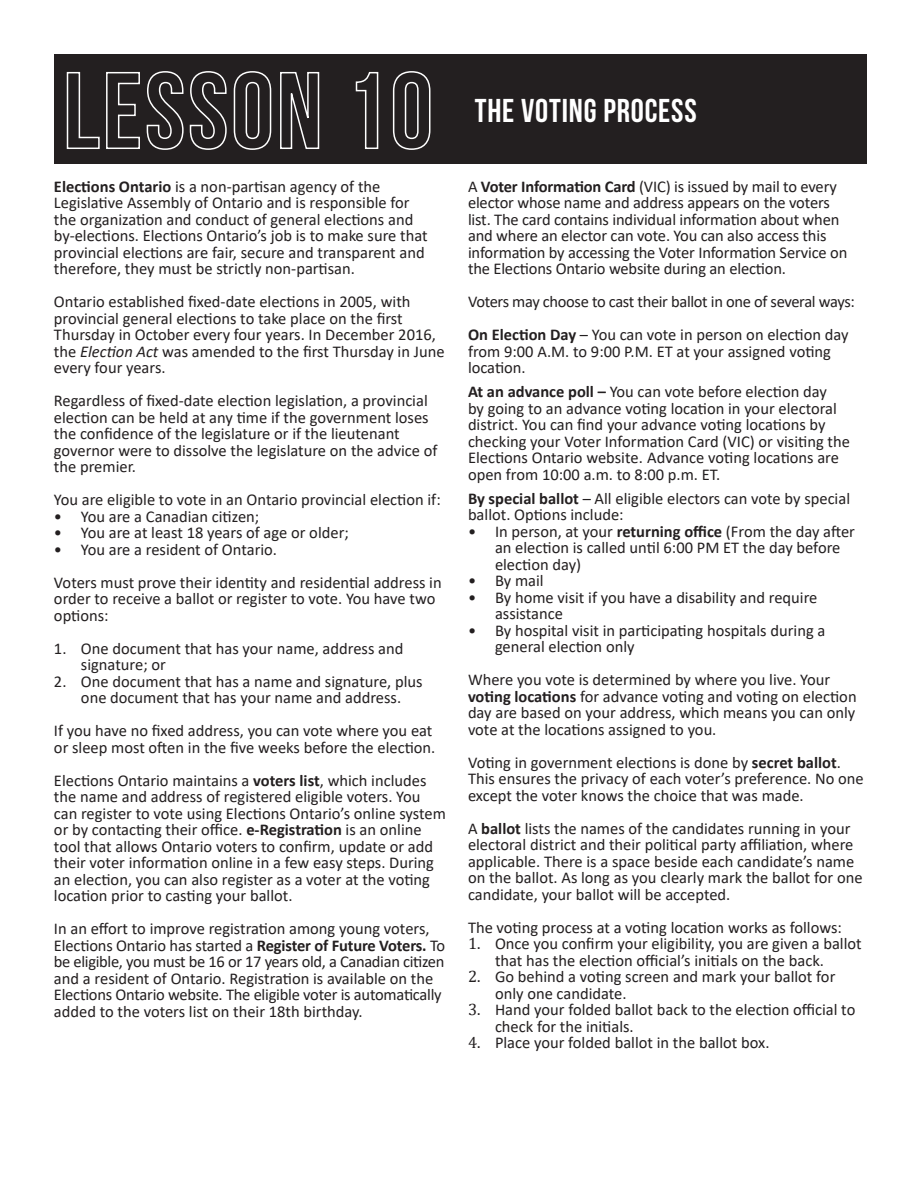
<style>
.page{position:relative;width:918px;height:1188px;background:#fff}
.page>*{position:absolute;margin:0;border:0;box-sizing:border-box;transform-origin:0 0}
.lesson_title{font:700 33px "Bebas Neue";letter-spacing:.025em;color:#fff}
.Normal__Web{font:16.5px/16.5px "Calibri";color:#231f20}
.Normal__Web-2{font:16.5px "Calibri";letter-spacing:-.02em;color:#231f20}
.s1{font-weight:700}
.s2{font-style:italic}
.s3{font-family:"Cambria"}
</style>
<div class="page">
<div style="left:54px;top:54px;width:812px;height:109px;background:#231f20"></div>
<svg style="left:66px;top:71px;width:161px;height:79px"></svg>
<svg style="left:233px;top:71px;width:39px;height:79px"></svg>
<svg style="left:280px;top:71px;width:40px;height:78px"></svg>
<svg style="left:355px;top:71px;width:24px;height:78px"></svg>
<svg style="left:392px;top:71px;width:39px;height:79px"></svg>
<p class="Normal__Web" style="left:54px;top:178px;width:375px"><span class="s1">Elections Ontario</span> is a non-partisan agency of the Legislative Assembly of Ontario and is responsible for the organization and conduct of general elections and by-elections. Elections Ontario’s job is to make sure that provincial elections are fair, secure and transparent and therefore, they must be strictly non-partisan.</p>
<p class="Normal__Web" style="left:54px;top:293px;width:392px">Ontario established fixed-date elections in 2005, with provincial general elections to take place on the first Thursday in October every four years. In December 2016, the <span class="s2">Election Act</span> was amended to the first Thursday in June every four years.</p>
<p class="Normal__Web" style="left:54px;top:392px;width:385px">Regardless of fixed-date election legislation, a provincial election can be held at any time if the government loses the confidence of the legislature or if the lieutenant governor were to dissolve the legislature on the advice of the premier.</p>
<p class="Normal__Web" style="left:54px;top:491px;width:388px">You are eligible to vote in an Ontario provincial election if:</p>
<p class="Normal__Web" style="left:54px;top:508px;width:207px">• You are a Canadian citizen;</p>
<p class="Normal__Web" style="left:54px;top:524px;width:296px">• You are at least 18 years of age or older;</p>
<p class="Normal__Web" style="left:54px;top:541px;width:225px">• You are a resident of Ontario.</p>
<p class="Normal__Web" style="left:54px;top:574px;width:389px">Voters must prove their identity and residential address in order to receive a ballot or register to vote. You have two options:</p>
<p class="Normal__Web" style="left:81px;top:640px;width:324px;text-indent:-27px">1. One document that has your name, address and signature; or</p>
<p class="Normal__Web" style="left:54px;top:673px;width:370px;text-align:center">2. One document that has a name and signature, plus one document that has your name and address.</p>
<p class="Normal__Web" style="left:54px;top:722px;width:383px">If you have no fixed address, you can vote where you eat or sleep most often in the five weeks before the election.</p>
<p class="Normal__Web" style="left:54px;top:772px;width:393px">Elections Ontario maintains a <span class="s1">voters list</span>, which includes the name and address of registered eligible voters. You can register to vote using Elections Ontario’s online system or by contacting their office. <span class="s1">e-Registration</span> is an online tool that allows Ontario voters to confirm, update or add their voter information online in a few easy steps. During an election, you can also register as a voter at the voting location prior to casting your ballot.</p>
<p class="Normal__Web" style="left:54px;top:920px;width:393px">In an effort to improve registration among young voters, Elections Ontario has started a <span class="s1">Register of Future Voters.</span> To be eligible, you must be 16 or 17 years old, a Canadian citizen and a resident of Ontario. Registration is available on the Elections Ontario website. The eligible voter is automatically added to the voters list on their 18th birthday.</p>
<p class="lesson_title" style="left:475px;top:92px;width:224px">THE VOTING PROCESS</p>
<p class="Normal__Web" style="left:468px;top:178px;width:381px">A <span class="s1">Voter Information Card</span> (VIC) is issued by mail to every elector whose name and address appears on the voters list. The card contains individual information about when and where an elector can vote. You can also access this information by accessing the Voter Information Service on the Elections Ontario website during an election.</p>
<p class="Normal__Web-2" style="left:468px;top:290px;width:388px">Voters may choose to cast their ballot in one of several ways:</p>
<p class="Normal__Web" style="left:468px;top:326px;width:382px"><span class="s1">On Election Day</span> – You can vote in person on election day from 9:00 A.M. to 9:00 P.M. ET at your assigned voting location.</p>
<p class="Normal__Web" style="left:468px;top:383px;width:383px"><span class="s1">At an advance poll –</span> You can vote before election day<br>by going to an advance voting location in your electoral district. You can find your advance voting locations by checking your Voter Information Card (VIC) or visiting the Elections Ontario website. Advance voting locations are open from 10:00 a.m. to 8:00 p.m. ET.</p>
<p class="Normal__Web" style="left:468px;top:490px;width:384px"><span class="s1">By special ballot</span> – All eligible electors can vote by special ballot. Options include:</p>
<p class="Normal__Web" style="left:495px;top:523px;width:362px;text-indent:-27px">• In person, at your <span class="s1">returning office</span> (From the day after an election is called until 6:00 PM ET the day before election day)</p>
<p class="Normal__Web" style="left:468px;top:572px;width:77px">• By mail</p>
<p class="Normal__Web" style="left:495px;top:589px;width:324px;text-indent:-27px">• By home visit if you have a disability and require assistance</p>
<p class="Normal__Web" style="left:495px;top:622px;width:332px;text-indent:-27px">• By hospital visit in participating hospitals during a general election only</p>
<p class="Normal__Web" style="left:468px;top:671px;width:390px">Where you vote is determined by where you live. Your <span class="s1">voting locations</span> for advance voting and voting on election day are based on your address, which means you can only vote at the locations assigned to you.</p>
<p class="Normal__Web" style="left:468px;top:754px;width:397px">Voting in government elections is done by <span class="s1">secret ballot</span>.<br>This ensures the privacy of each voter’s preference. No one except the voter knows the choice that was made.</p>
<p class="Normal__Web" style="left:468px;top:820px;width:396px">A <span class="s1">ballot</span> lists the names of the candidates running in your electoral district and their political party affiliation, where applicable. There is a space beside each candidate’s name on the ballot. As long as you clearly mark the ballot for one candidate, your ballot will be accepted.</p>
<p class="Normal__Web" style="left:468px;top:919px;width:375px">The voting process at a voting location works as follows:</p>
<p class="Normal__Web" style="left:495px;top:935px;width:368px;text-indent:-27px"><span class="s3">1.</span> Once you confirm your eligibility, you are given a ballot that has the election official’s initials on the back.</p>
<p class="Normal__Web" style="left:495px;top:968px;width:342px;text-indent:-27px"><span class="s3">2.</span> Go behind a voting screen and mark your ballot for only one candidate.</p>
<p class="Normal__Web" style="left:495px;top:1001px;width:362px;text-indent:-27px"><span class="s3">3.</span> Hand your folded ballot back to the election official to check for the initials.</p>
<p class="Normal__Web" style="left:468px;top:1034px;width:303px"><span class="s3">4.</span> Place your folded ballot in the ballot box.</p>
</div>
